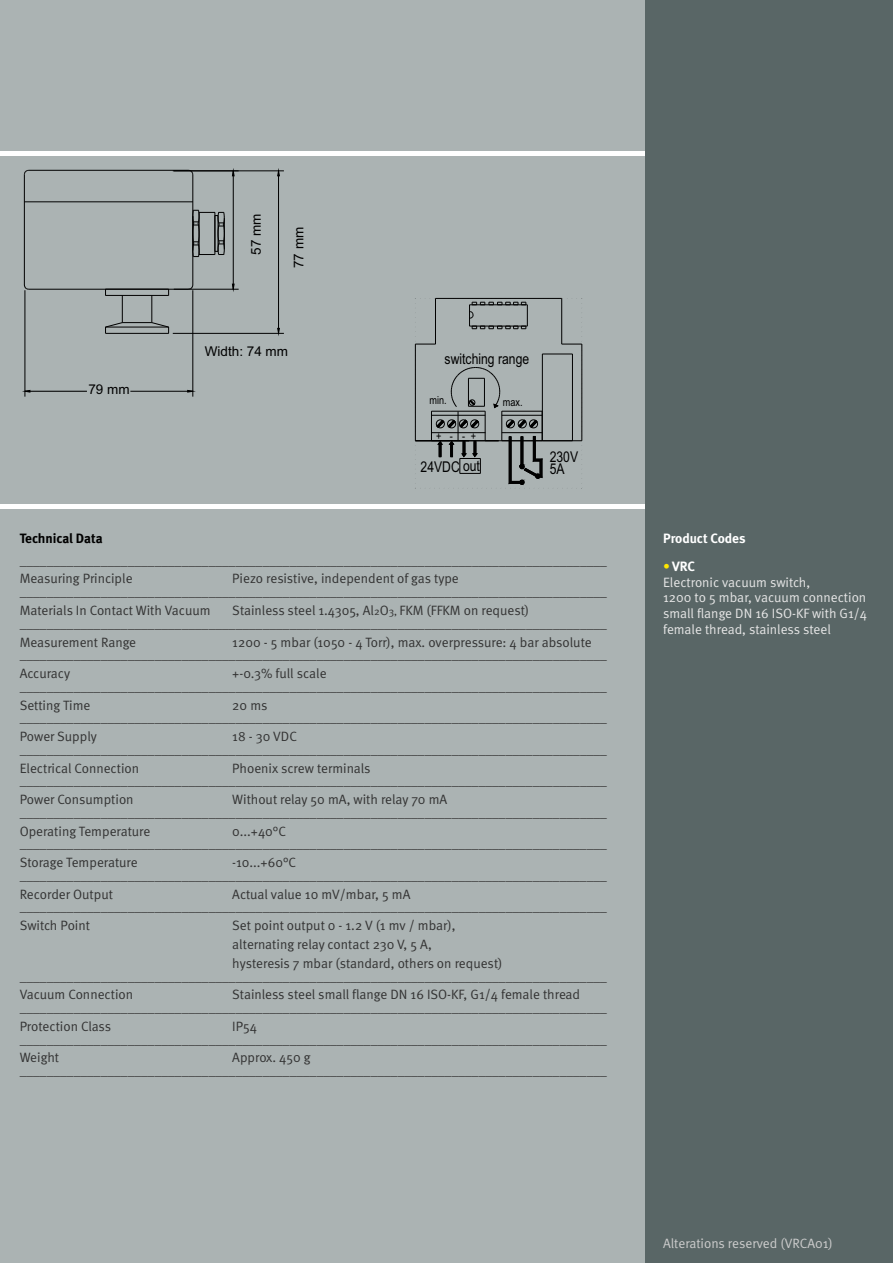
<style>
.page{position:relative;width:893px;height:1263px;background:#abb3b3}
.page>*{position:absolute;margin:0;border:0;box-sizing:border-box;transform-origin:0 0}
.t1{font:14.85px "Arial Narrow";color:#000}
.t2{font:13.5px/12.6px "Meta Normal";color:#333}
.t3{font:13.5px/15.8px "Meta Normal";color:#e6e6e6}
.t4{font:13.5px "Meta Normal";color:#ccc}
.t5{font:13.5px "Arial";color:#000}
.t6{font:700 13.5px "Meta";color:#fff}
.t7{font:700 13.5px "Meta";color:#000}
.t8{font:11.1px "Arial Narrow";color:#000}
.s1{font-size:10.5px}
.s2{font-family:"Meta Normal";font-weight:400;color:#ffe600}
</style>
<div class="page">
<hr style="left:0;top:152px;width:893px;height:4px;background:#fff">
<hr style="left:0;top:505px;width:893px;height:4px;background:#fff">
<div style="left:646px;top:0;width:247px;height:1263px;background:#596666"></div>
<svg style="left:415px;top:298px;width:168px;height:191px"></svg>
<hr style="left:24px;top:174px;width:1px;height:111px;background:#000">
<svg style="left:24px;top:170px;width:5px;height:5px"></svg>
<hr style="left:29px;top:170px;width:160px;height:1px;background:#000">
<hr style="left:193px;top:174px;width:1px;height:111px;background:#000">
<hr style="left:28px;top:289px;width:161px;height:1px;background:#000">
<svg style="left:24px;top:285px;width:5px;height:5px"></svg>
<hr style="left:24px;top:202px;width:169px;height:1px;background:#000">
<hr style="left:106px;top:333px;width:63px;height:1px;background:#000">
<hr style="left:122px;top:322px;width:30px;height:1px;background:#000">
<hr style="left:105px;top:295px;width:64px;height:1px;background:#000">
<hr style="left:105px;top:327px;width:64px;height:1px;background:#000">
<hr style="left:25px;top:290px;width:1px;height:107px;background:#000">
<hr style="left:193px;top:290px;width:1px;height:107px;background:#000">
<hr style="left:25px;top:391px;width:62px;height:1px;background:#000">
<hr style="left:130px;top:391px;width:63px;height:1px;background:#000">
<svg style="left:105px;top:289px;width:18px;height:44px"></svg>
<hr style="left:174px;top:289px;width:65px;height:1px;background:#000">
<hr style="left:233px;top:171px;width:1px;height:118px;background:#000">
<hr style="left:173px;top:171px;width:111px;height:1px;background:#000">
<hr style="left:173px;top:333px;width:111px;height:1px;background:#000">
<hr style="left:278px;top:171px;width:1px;height:162px;background:#000">
<svg style="left:277px;top:328px;width:3px;height:6px"></svg>
<svg style="left:152px;top:289px;width:17px;height:44px"></svg>
<svg style="left:192px;top:210px;width:33px;height:47px"></svg>
<hr style="left:224px;top:218px;width:1px;height:31px;background:#000">
<p class="t5" style="left:88px;top:385px;width:43px">79 mm</p>
<p class="t5" style="left:251px;top:255px;width:43px;rotate:-90deg">57 mm</p>
<p class="t5" style="left:294px;top:268px;width:43px;rotate:-90deg">77 mm</p>
<p class="t5" style="left:205px;top:346px;width:85px">Width: 74 mm</p>
<p class="t1" style="left:445px;top:354px;width:86px">switching range</p>
<p class="t8" style="left:430px;top:396px;width:19px">min.</p>
<p class="t8" style="left:436px;top:432px;width:7px">+</p>
<p class="t8" style="left:450px;top:432px;width:28px">- -+</p>
<p class="t8" style="left:503px;top:398px;width:21px">max.</p>
<p class="t1" style="left:550px;top:451px;width:30px">230V</p>
<p class="t1" style="left:421px;top:461px;width:61px">24VDC out</p>
<p class="t1" style="left:550px;top:463px;width:16px">5A</p>
<p class="t7" style="left:20px;top:530px;width:84px">Technical Data</p>
<p class="t2" style="left:20px;top:550px;width:589px;line-height:18.9px">_______________________________________________________________________________________<br>Measuring Principle</p>
<p class="t2" style="left:20px;top:572px;width:589px;text-indent:213px">Piezo resistive, independent of gas type _______________________________________________________________________________________</p>
<p class="t2" style="left:20px;top:604px;width:192px">Materials In Contact With Vacuum</p>
<p class="t2" style="left:20px;top:604px;width:589px;text-indent:213px">Stainless steel 1.4305, Al<span class="s1">2</span>O<span class="s1">3,</span> FKM (FFKM on request) _______________________________________________________________________________________</p>
<p class="t2" style="left:20px;top:635px;width:118px">Measurement Range</p>
<p class="t2" style="left:20px;top:635px;width:589px;text-indent:213px">1200 - 5 mbar (1050 - 4 Torr), max. overpressure: 4 bar absolute _______________________________________________________________________________________</p>
<p class="t2" style="left:20px;top:667px;width:52px">Accuracy</p>
<p class="t2" style="left:20px;top:667px;width:589px;text-indent:213px">+-0.3% full scale _______________________________________________________________________________________</p>
<p class="t2" style="left:20px;top:698px;width:72px">Setting Time</p>
<p class="t2" style="left:20px;top:698px;width:589px;text-indent:213px">20 ms _______________________________________________________________________________________</p>
<p class="t2" style="left:20px;top:730px;width:79px">Power Supply</p>
<p class="t2" style="left:20px;top:730px;width:589px;text-indent:213px">18 - 30 VDC _______________________________________________________________________________________</p>
<p class="t2" style="left:20px;top:761px;width:121px">Electrical Connection</p>
<p class="t2" style="left:20px;top:761px;width:589px;text-indent:213px">Phoenix screw terminals _______________________________________________________________________________________</p>
<p class="t2" style="left:20px;top:793px;width:115px">Power Consumption</p>
<p class="t2" style="left:20px;top:793px;width:589px;text-indent:213px">Without relay 50 mA, with relay 70 mA _______________________________________________________________________________________</p>
<p class="t2" style="left:20px;top:824px;width:132px">Operating Temperature</p>
<p class="t2" style="left:20px;top:824px;width:589px;text-indent:213px">0...+40°C _______________________________________________________________________________________</p>
<p class="t2" style="left:20px;top:856px;width:119px">Storage Temperature</p>
<p class="t2" style="left:20px;top:856px;width:589px;text-indent:213px">-10...+60°C _______________________________________________________________________________________</p>
<p class="t2" style="left:20px;top:887px;width:95px">Recorder Output</p>
<p class="t2" style="left:20px;top:887px;width:589px;text-indent:213px">Actual value 10 mV/mbar, 5 mA _______________________________________________________________________________________</p>
<p class="t2" style="left:20px;top:919px;width:72px">Switch Point</p>
<p class="t2" style="left:232px;top:916px;width:272px;line-height:18.9px">Set point output 0 - 1.2 V (1 mv / mbar), alternating relay contact 230 V, 5 A,<br>hysteresis 7 mbar (standard, others on request)</p>
<p class="t2" style="left:20px;top:966px;width:589px;line-height:18.9px">_______________________________________________________________________________________<br>Vacuum Connection</p>
<p class="t2" style="left:20px;top:988px;width:589px;text-indent:213px">Stainless steel small flange DN 16 ISO-KF, G1/4 female thread _______________________________________________________________________________________</p>
<p class="t2" style="left:20px;top:1020px;width:93px">Protection Class</p>
<p class="t2" style="left:20px;top:1020px;width:589px;text-indent:213px">IP54 _______________________________________________________________________________________</p>
<p class="t2" style="left:20px;top:1051px;width:41px">Weight</p>
<p class="t2" style="left:20px;top:1051px;width:589px;text-indent:213px">Approx. 450 g _______________________________________________________________________________________</p>
<p class="t6" style="left:663px;top:530px;width:84px">Product Codes</p>
<p class="t6" style="left:663px;top:558px;width:34px"><span class="s2">•</span> VRC</p>
<p class="t3" style="left:663px;top:574px;width:205px">Electronic vacuum switch,<br>1200 to 5 mbar, vacuum connection small flange DN 16 ISO-KF with G1/4 female thread, stainless steel</p>
<p class="t4" style="left:663px;top:1235px;width:171px">Alterations reserved (VRCA01)</p>
</div>
